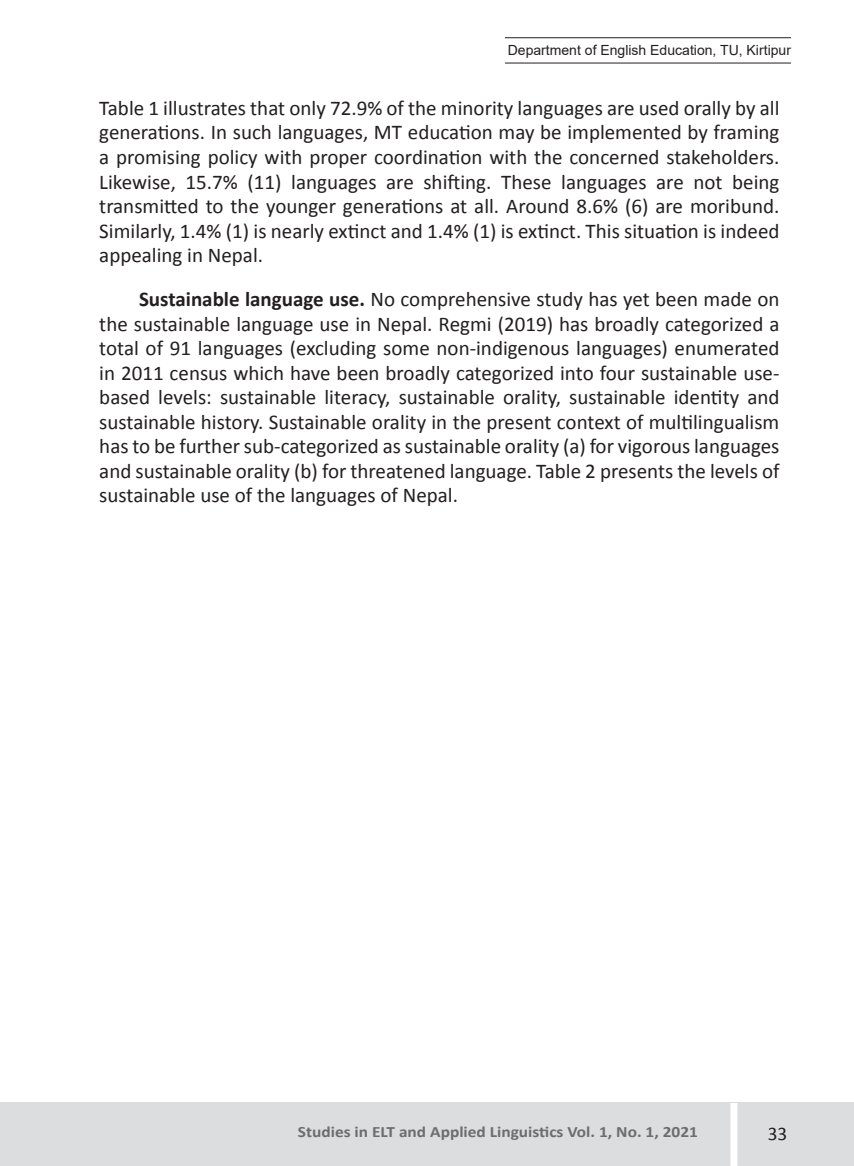
<style>
.page{position:relative;width:854px;height:1166px;background:#fff}
.page>*{position:absolute;margin:0;border:0;box-sizing:border-box;transform-origin:0 0}
.t1{font:21px/24.5px "Calibri";color:#231f20;text-align:justify}
.t2{font:19.25px "Calibri";color:#231f20}
.t3{font:700 15.75px "Calibri";color:#6c6d70;scale:1.1 1}
.t4{font:14px "Arial";color:#231f20}
.s1{font-weight:700}
</style>
<div class="page">
<div style="left:0;top:1103px;width:853px;height:63px;background:#dcdddf"></div>
<div style="left:730px;top:1103px;width:7px;height:63px;background:#fff"></div>
<hr style="left:504px;top:63px;width:286px;height:1px;background:#231f20">
<hr style="left:504px;top:37px;width:286px;height:1px;background:#231f20">
<p class="t4" style="left:507px;top:40px;width:284px">Department of English Education, TU, Kirtipur</p>
<p class="t1" style="left:99px;top:96px;width:681px">Table 1 illustrates that only 72.9% of the minority languages are used orally by all generations. In such languages, MT education may be implemented by framing a promising policy with proper coordination with the concerned stakeholders.<br>Likewise, 15.7% (11) languages are shifting. These languages are not being transmitted to the younger generations at all. Around 8.6% (6) are moribund.<br>Similarly, 1.4% (1) is nearly extinct and 1.4% (1) is extinct. This situation is indeed appealing in Nepal.</p>
<p class="t1" style="left:99px;top:287px;width:681px;text-indent:40px"><span class="s1">Sustainable language use.</span> No comprehensive study has yet been made on the sustainable language use in Nepal. Regmi (2019) has broadly categorized a total of 91 languages (excluding some non-indigenous languages) enumerated in 2011 census which have been broadly categorized into four sustainable use&shy;based levels: sustainable literacy, sustainable orality, sustainable identity and sustainable history. Sustainable orality in the present context of multilingualism has to be further sub-categorized as sustainable orality (a) for vigorous languages and sustainable orality (b) for threatened language. Table 2 presents the levels of sustainable use of the languages of Nepal.</p>
<p class="t3" style="left:298px;top:1121px;width:365px">Studies in ELT and Applied Linguistics Vol. 1, No. 1, 2021</p>
<p class="t2" style="left:767px;top:1121px;width:21px">33</p>
</div>
